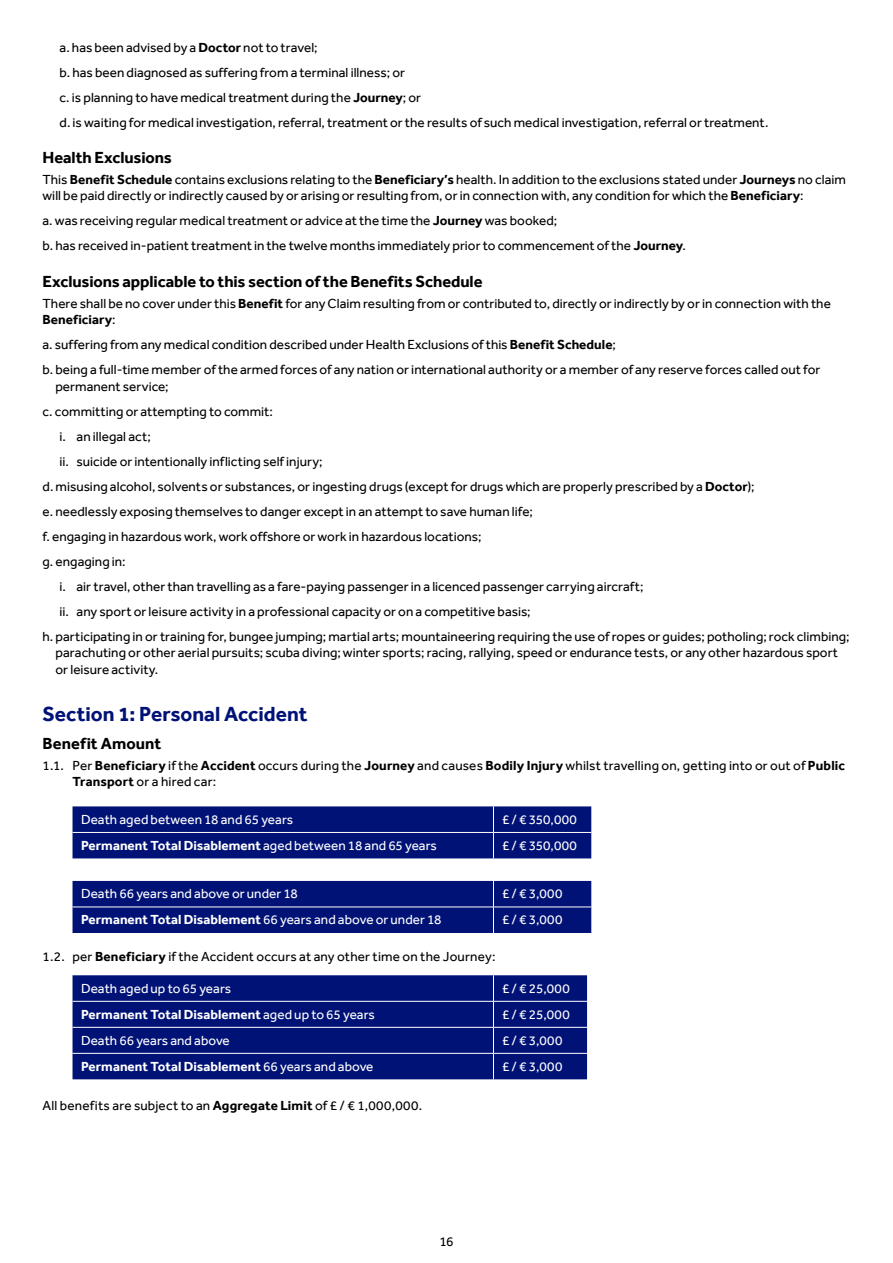
<style>
.page{position:relative;width:893px;height:1263px;background:#fff}
.page>*{position:absolute;margin:0;border:0;box-sizing:border-box;transform-origin:0 0}
.HEADER_NEW{font:700 21px "Barclays Effra";color:#001276}
.SUB_HEAD_NEW{font:700 16.5px "Barclays Effra";letter-spacing:-.005em;color:#000}
.BODY_COPY_NEW{font:13.5px/16.5px "Barclays Effra";letter-spacing:.005em;color:#000}
.BODY_COPY_NEW-2{font:700 13.5px "Barclays Effra";letter-spacing:.005em;color:#fff}
.BODY_COPY_NEW-3{font:13.5px "Barclays Effra";letter-spacing:.005em;color:#fff}
.s1{font-weight:700}
.s2{font-weight:400}
</style>
<div class="page">
<div style="left:73px;top:806px;width:518px;height:52px;background:#001276"></div>
<div style="left:73px;top:881px;width:518px;height:52px;background:#001276"></div>
<div style="left:73px;top:975px;width:514px;height:104px;background:#001276"></div>
<hr style="left:73px;top:1001px;width:420px;height:1px;background:#fff">
<hr style="left:493px;top:1001px;width:94px;height:1px;background:#fff">
<hr style="left:73px;top:1027px;width:420px;height:1px;background:#fff">
<hr style="left:493px;top:1027px;width:94px;height:1px;background:#fff">
<hr style="left:73px;top:1053px;width:420px;height:1px;background:#fff">
<hr style="left:493px;top:1053px;width:94px;height:1px;background:#fff">
<svg style="left:493px;top:975px;width:1px;height:104px"></svg>
<p class="BODY_COPY_NEW" style="left:60px;top:39px;width:260px">a. has been advised by a <span class="s1">Doctor</span> not to travel;</p>
<p class="BODY_COPY_NEW" style="left:60px;top:64px;width:347px">b. has been diagnosed as suffering from a terminal illness; or</p>
<p class="BODY_COPY_NEW" style="left:60px;top:89px;width:363px">c. is planning to have medical treatment during the <span class="s1">Journey</span>; or</p>
<p class="BODY_COPY_NEW" style="left:60px;top:114px;width:710px">d. is waiting for medical investigation, referral, treatment or the results of such medical investigation, referral or treatment.</p>
<p class="SUB_HEAD_NEW" style="left:43px;top:148px;width:131px">Health Exclusions</p>
<p class="BODY_COPY_NEW" style="left:43px;top:171px;width:805px">This <span class="s1">Benefit Schedule</span> contains exclusions relating to the <span class="s1">Beneficiary’s</span> health. In addition to the exclusions stated under <span class="s1">Journeys</span> no claim will be paid directly or indirectly caused by or arising or resulting from, or in connection with, any condition for which the <span class="s1">Beneficiary</span>:</p>
<p class="BODY_COPY_NEW" style="left:43px;top:212px;width:516px">a. was receiving regular medical treatment or advice at the time the <span class="s1">Journey</span> was booked;</p>
<p class="BODY_COPY_NEW" style="left:43px;top:237px;width:645px">b. has received in-patient treatment in the twelve months immediately prior to commencement of the <span class="s1">Journey</span>.</p>
<p class="SUB_HEAD_NEW" style="left:43px;top:271px;width:441px">Exclusions applicable to this section of the Benefits Schedule</p>
<p class="BODY_COPY_NEW" style="left:43px;top:295px;width:790px">There shall be no cover under this <span class="s1">Benefit</span> for any Claim resulting from or contributed to, directly or indirectly by or in connection with the<br><span class="s1">Beneficiary</span>:</p>
<p class="BODY_COPY_NEW" style="left:43px;top:336px;width:575px">a. suffering from any medical condition described under Health Exclusions of this <span class="s1">Benefit Schedule</span>;</p>
<p class="BODY_COPY_NEW" style="left:55px;top:361px;width:766px;text-indent:-13px">b. being a full-time member of the armed forces of any nation or international authority or a member of any reserve forces called out for permanent service;</p>
<p class="BODY_COPY_NEW" style="left:43px;top:403px;width:232px">c. committing or attempting to commit:</p>
<p class="BODY_COPY_NEW" style="left:60px;top:428px;width:93px">i. an illegal act;</p>
<p class="BODY_COPY_NEW" style="left:60px;top:453px;width:265px">ii. suicide or intentionally inflicting self injury;</p>
<p class="BODY_COPY_NEW" style="left:43px;top:478px;width:713px">d. misusing alcohol, solvents or substances, or ingesting drugs (except for drugs which are properly prescribed by a <span class="s1">Doctor</span>);</p>
<p class="BODY_COPY_NEW" style="left:43px;top:503px;width:492px">e. needlessly exposing themselves to danger except in an attempt to save human life;</p>
<p class="BODY_COPY_NEW" style="left:43px;top:528px;width:440px">f. engaging in hazardous work, work offshore or work in hazardous locations;</p>
<p class="BODY_COPY_NEW" style="left:43px;top:553px;width:85px">g. engaging in:</p>
<p class="BODY_COPY_NEW" style="left:60px;top:578px;width:585px">i. air travel, other than travelling as a fare-paying passenger in a licenced passenger carrying aircraft;</p>
<p class="BODY_COPY_NEW" style="left:60px;top:603px;width:473px">ii. any sport or leisure activity in a professional capacity or on a competitive basis;</p>
<p class="BODY_COPY_NEW" style="left:56px;top:628px;width:795px;text-indent:-13px">h. participating in or training for, bungee jumping; martial arts; mountaineering requiring the use of ropes or guides; potholing; rock climbing; parachuting or other aerial pursuits; scuba diving; winter sports; racing, rallying, speed or endurance tests, or any other hazardous sport or leisure activity.</p>
<p class="HEADER_NEW" style="left:43px;top:702px;width:267px">Section 1: Personal Accident</p>
<p class="SUB_HEAD_NEW" style="left:43px;top:734px;width:120px">Benefit Amount</p>
<p class="BODY_COPY_NEW" style="left:73px;top:757px;width:774px;text-indent:-30px">1.1. Per <span class="s1">Beneficiary</span> if the <span class="s1">Accident</span> occurs during the <span class="s1">Journey</span> and causes <span class="s1">Bodily Injury</span> whilst travelling on, getting into or out of <span class="s1">Public<br>Transport</span> or a hired car:</p>
<p class="BODY_COPY_NEW-3" style="left:81px;top:811px;width:214px">Death aged between 18 and 65 years</p>
<p class="BODY_COPY_NEW-3" style="left:502px;top:811px;width:76px">£ / € 350,000</p>
<p class="BODY_COPY_NEW-2" style="left:81px;top:837px;width:357px">Permanent Total Disablement <span class="s2">aged between 18 and 65 years</span></p>
<p class="BODY_COPY_NEW-3" style="left:502px;top:837px;width:76px">£ / € 350,000</p>
<p class="BODY_COPY_NEW-3" style="left:81px;top:886px;width:218px">Death 66 years and above or under 18</p>
<p class="BODY_COPY_NEW-3" style="left:502px;top:886px;width:62px">£ / € 3,000</p>
<p class="BODY_COPY_NEW-2" style="left:81px;top:912px;width:362px">Permanent Total Disablement <span class="s2">66 years and above or under 18</span></p>
<p class="BODY_COPY_NEW-3" style="left:502px;top:912px;width:62px">£ / € 3,000</p>
<p class="BODY_COPY_NEW" style="left:43px;top:948px;width:454px">1.2. per <span class="s1">Beneficiary</span> if the Accident occurs at any other time on the Journey:</p>
<p class="BODY_COPY_NEW-3" style="left:81px;top:980px;width:152px">Death aged up to 65 years</p>
<p class="BODY_COPY_NEW-3" style="left:502px;top:980px;width:69px">£ / € 25,000</p>
<p class="BODY_COPY_NEW-2" style="left:81px;top:1006px;width:295px">Permanent Total Disablement <span class="s2">aged up to 65 years</span></p>
<p class="BODY_COPY_NEW-3" style="left:502px;top:1006px;width:69px">£ / € 25,000</p>
<p class="BODY_COPY_NEW-3" style="left:81px;top:1032px;width:150px">Death 66 years and above</p>
<p class="BODY_COPY_NEW-3" style="left:502px;top:1032px;width:62px">£ / € 3,000</p>
<p class="BODY_COPY_NEW-2" style="left:81px;top:1058px;width:294px">Permanent Total Disablement <span class="s2">66 years and above</span></p>
<p class="BODY_COPY_NEW-3" style="left:502px;top:1058px;width:62px">£ / € 3,000</p>
<p class="BODY_COPY_NEW" style="left:43px;top:1097px;width:381px">All benefits are subject to an <span class="s1">Aggregate Limit</span> of £ / € 1,000,000.</p>
<p class="BODY_COPY_NEW" style="left:439px;top:1233px;width:16px">16</p>
</div>
